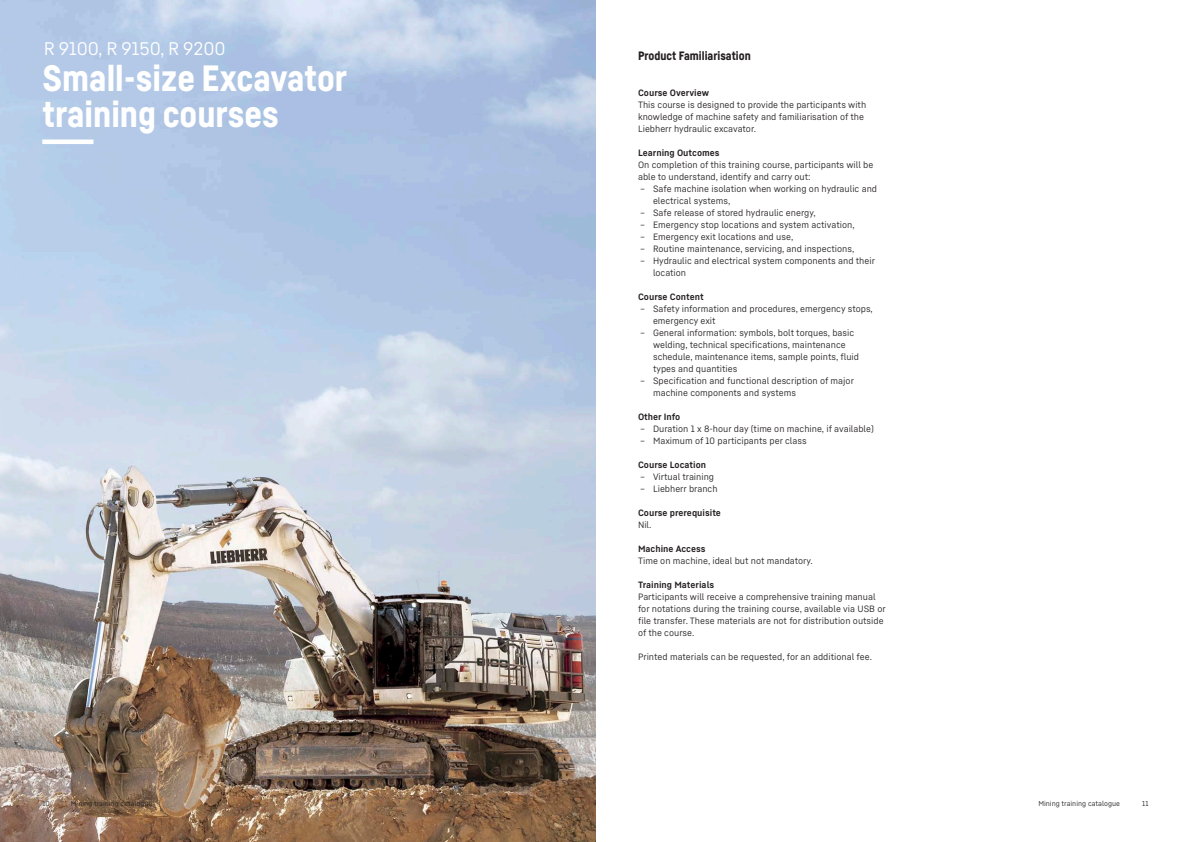
<style>
.page{position:relative;width:1191px;height:842px;background:#fff}
.page>*{position:absolute;margin:0;border:0;box-sizing:border-box;transform-origin:0 0}
.H2__36_pt__Section_Page{font:900 36px/36px "Liebherr Head";color:#fff}
.Topline__H2__18_pt___Section_Page{font:18px "Liebherr Text";color:#fff}
.Copy{font:900 12px "Liebherr Head";color:#231f20}
.Copy-2{font:9px/12px "Liebherr Text";color:#231f20}
.Copy-3{font:700 9px "Liebherr Text";color:#231f20}
.t1{font:7px "Liebherr Text";color:#231f20}
</style>
<div class="page">
<img style="left:0;top:0;width:595px;height:842px">
<img style="left:69px;top:801px;width:91px;height:10px">
<p class="Topline__H2__18_pt___Section_Page" style="left:44px;top:37px;width:183px">R 9100, R 9150, R 9200</p>
<p class="H2__36_pt__Section_Page" style="left:43px;top:60px;width:306px">Small-size Excavator training courses</p>
<p class="H2__36_pt__Section_Page" style="left:43px;top:132px;width:53px">---</p>
<p class="Copy" style="left:638px;top:48px;width:114px">Product Familiarisation</p>
<p class="Copy-3" style="left:638px;top:87px;width:72px">Course Overview</p>
<p class="Copy-2" style="left:638px;top:98px;width:230px">This course is designed to provide the participants with knowledge of machine safety and familiarisation of the<br>Liebherr hydraulic excavator.</p>
<p class="Copy-3" style="left:638px;top:147px;width:83px">Learning Outcomes</p>
<p class="Copy-2" style="left:638px;top:158px;width:237px">On completion of this training course, participants will be able to understand, identify and carry out:</p>
<p class="Copy-2" style="left:653px;top:182px;width:226px;text-indent:-13px">– Safe machine isolation when working on hydraulic and electrical systems,</p>
<p class="Copy-2" style="left:640px;top:206px;width:177px">– Safe release of stored hydraulic energy,</p>
<p class="Copy-2" style="left:640px;top:218px;width:216px">– Emergency stop locations and system activation,</p>
<p class="Copy-2" style="left:640px;top:230px;width:155px">– Emergency exit locations and use,</p>
<p class="Copy-2" style="left:640px;top:242px;width:216px">– Routine maintenance, servicing, and inspections,</p>
<p class="Copy-2" style="left:653px;top:254px;width:223px;text-indent:-13px">– Hydraulic and electrical system components and their location</p>
<p class="Copy-2" style="left:653px;top:302px;width:221px;text-indent:-13px">– Safety information and procedures, emergency stops, emergency exit</p>
<p class="Copy-2" style="left:653px;top:326px;width:207px;text-indent:-13px">– General information: symbols, bolt torques, basic welding, technical specifications, maintenance schedule, maintenance items, sample points, fluid types and quantities</p>
<p class="Copy-2" style="left:653px;top:374px;width:202px;text-indent:-13px">– Specification and functional description of major machine components and systems</p>
<p class="Copy-2" style="left:640px;top:422px;width:235px">– Duration 1 x 8-hour day (time on machine, if available)</p>
<p class="Copy-2" style="left:640px;top:434px;width:168px">– Maximum of 10 participants per class</p>
<p class="Copy-2" style="left:640px;top:470px;width:76px">– Virtual training</p>
<p class="Copy-2" style="left:640px;top:482px;width:79px">– Liebherr branch</p>
<p class="Copy-3" style="left:638px;top:291px;width:67px">Course Content</p>
<p class="Copy-3" style="left:638px;top:411px;width:44px">Other Info</p>
<p class="Copy-3" style="left:638px;top:459px;width:70px">Course Location</p>
<p class="Copy-3" style="left:638px;top:507px;width:84px">Course prerequisite</p>
<p class="Copy-2" style="left:638px;top:518px;width:15px">Nil.</p>
<p class="Copy-3" style="left:638px;top:543px;width:69px">Machine Access</p>
<p class="Copy-2" style="left:638px;top:554px;width:176px">Time on machine, ideal but not mandatory.</p>
<p class="Copy-3" style="left:638px;top:579px;width:78px">Training Materials</p>
<p class="Copy-2" style="left:638px;top:590px;width:249px">Participants will receive a comprehensive training manual for notations during the training course, available via USB or file transfer. These materials are not for distribution outside of the course.</p>
<p class="Copy-2" style="left:638px;top:650px;width:235px">Printed materials can be requested, for an additional fee.</p>
<p class="t1" style="left:71px;top:799px;width:83px">Mining training catalogue</p>
<p class="t1" style="left:1038px;top:799px;width:83px">Mining training catalogue</p>
<p class="t1" style="left:43px;top:799px;width:9px">10</p>
<p class="t1" style="left:71px;top:799px;width:40px">Column title</p>
<p class="t1" style="left:1081px;top:799px;width:37px">Column titl</p>
<p class="t1" style="left:1142px;top:799px;width:8px">11</p>
</div>
